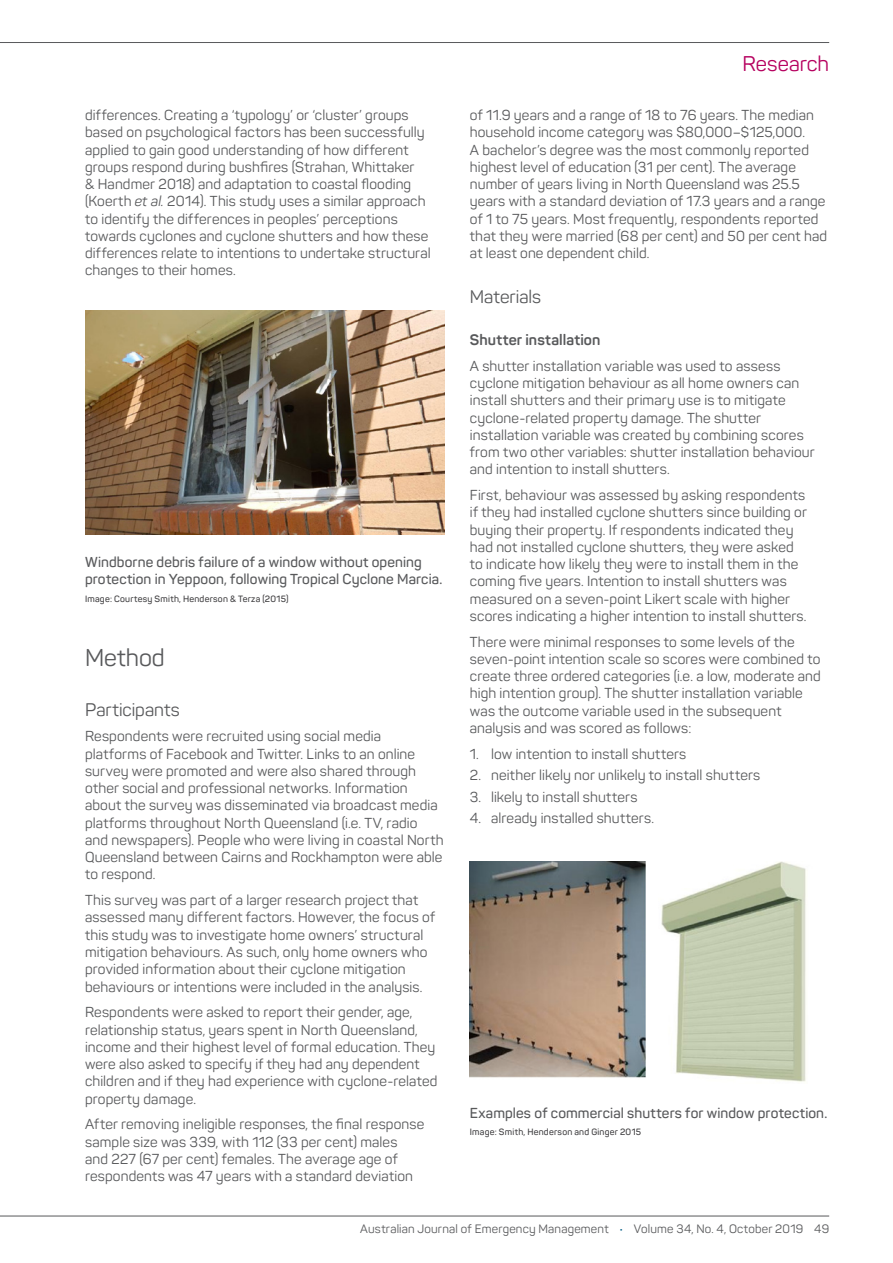
<style>
.page{position:relative;width:893px;height:1263px;background:#fff}
.page>*{position:absolute;margin:0;border:0;box-sizing:border-box;transform-origin:0 0}
.t1{font:24px "Panton";color:#58595b}
.t2{font:21px "Panton";color:#b6005f}
.t3{font:18px "Panton";color:#58595b}
.t4{font:700 15px "Panton";letter-spacing:.005em;color:#58595b}
.t5{font:14.25px/17.2px "Panton";letter-spacing:.01em;color:#58595b}
.t6{font:600 14.25px/17.1px "Panton";letter-spacing:.01em;color:#58595b}
.t7{font:12px "Panton";letter-spacing:.015em;color:#58595b}
.t8{font:600 9px "Panton";letter-spacing:.025em;color:#414042}
.s1{font-style:italic}
.s2{color:#005e87}
</style>
<div class="page">
<hr style="left:0;top:42px;width:829px;height:1px;background:#58595b">
<hr style="left:0;top:1216px;width:829px;height:1px;background:#58595b">
<img style="left:470px;top:861px;width:336px;height:221px">
<img style="left:85px;top:310px;width:359px;height:225px">
<p class="t5" style="left:85px;top:106px;width:347px">differences. Creating a ‘typology’ or ‘cluster’ groups based on psychological factors has been successfully applied to gain good understanding of how different groups respond during bushfires (Strahan, Whittaker<br>&amp; Handmer 2018) and adaptation to coastal flooding (Koerth <span class="s1">et al.</span> 2014). This study uses a similar approach to identify the differences in peoples’ perceptions towards cyclones and cyclone shutters and how these differences relate to intentions to undertake structural changes to their homes.</p>
<p class="t6" style="left:85px;top:553px;width:359px">Windborne debris failure of a window without opening protection in Yeppoon, following Tropical Cyclone Marcia.</p>
<p class="t8" style="left:85px;top:593px;width:205px">Image: Courtesy Smith, Henderson &amp; Terza (2015)</p>
<h1 class="t1" style="left:85px;top:643px;width:81px">Method</h1>
<p class="t3" style="left:85px;top:698px;width:96px">Participants</p>
<p class="t5" style="left:85px;top:728px;width:360px">Respondents were recruited using social media platforms of Facebook and Twitter. Links to an online survey were promoted and were also shared through other social and professional networks. Information about the survey was disseminated via broadcast media platforms throughout North Queensland (i.e. TV, radio and newspapers). People who were living in coastal North Queensland between Cairns and Rockhampton were able to respond.</p>
<p class="t5" style="left:85px;top:891px;width:352px">This survey was part of a larger research project that assessed many different factors. However, the focus of this study was to investigate home owners’ structural mitigation behaviours. As such, only home owners who provided information about their cyclone mitigation behaviours or intentions were included in the analysis.</p>
<p class="t5" style="left:85px;top:1003px;width:354px">Respondents were asked to report their gender, age, relationship status, years spent in North Queensland, income and their highest level of formal education. They were also asked to specify if they had any dependent children and if they had experience with cyclone-related property damage.</p>
<p class="t5" style="left:85px;top:1115px;width:341px">After removing ineligible responses, the final response sample size was 339, with 112 (33 per cent) males<br>and 227 (67 per cent) females. The average age of respondents was 47 years with a standard deviation</p>
<h2 class="t2" style="left:742px;top:51px;width:88px">Research</h2>
<p class="t5" style="left:470px;top:106px;width:359px">of 11.9 years and a range of 18 to 76 years. The median household income category was $80,000–$125,000.<br>A bachelor’s degree was the most commonly reported highest level of education (31 per cent). The average number of years living in North Queensland was 25.5 years with a standard deviation of 17.3 years and a range of 1 to 75 years. Most frequently, respondents reported that they were married (68 per cent) and 50 per cent had at least one dependent child.</p>
<p class="t3" style="left:470px;top:286px;width:73px">Materials</p>
<p class="t4" style="left:470px;top:330px;width:132px">Shutter installation</p>
<p class="t5" style="left:470px;top:357px;width:346px">A shutter installation variable was used to assess cyclone mitigation behaviour as all home owners can install shutters and their primary use is to mitigate cyclone-related property damage. The shutter installation variable was created by combining scores from two other variables: shutter installation behaviour and intention to install shutters.</p>
<p class="t5" style="left:470px;top:486px;width:339px">First, behaviour was assessed by asking respondents if they had installed cyclone shutters since building or buying their property. If respondents indicated they had not installed cyclone shutters, they were asked to indicate how likely they were to install them in the coming five years. Intention to install shutters was measured on a seven-point Likert scale with higher scores indicating a higher intention to install shutters.</p>
<p class="t5" style="left:470px;top:633px;width:352px">There were minimal responses to some levels of the seven-point intention scale so scores were combined to create three ordered categories (i.e. a low, moderate and high intention group). The shutter installation variable was the outcome variable used in the subsequent analysis and was scored as follows:</p>
<p class="t5" style="left:470px;top:745px;width:218px">1. low intention to install shutters</p>
<p class="t5" style="left:470px;top:766px;width:292px">2. neither likely nor unlikely to install shutters</p>
<p class="t5" style="left:470px;top:788px;width:169px">3. likely to install shutters</p>
<p class="t5" style="left:470px;top:809px;width:186px">4. already installed shutters.</p>
<p class="t6" style="left:470px;top:1104px;width:359px">Examples of commercial shutters for window protection.</p>
<p class="t8" style="left:470px;top:1127px;width:173px">Image: Smith, Henderson and Ginger 2015</p>
<p class="t7" style="left:360px;top:1221px;width:470px">Australian Journal of Emergency Management <span class="s2">•</span> Volume 34, No. 4, October 2019 49</p>
</div>
